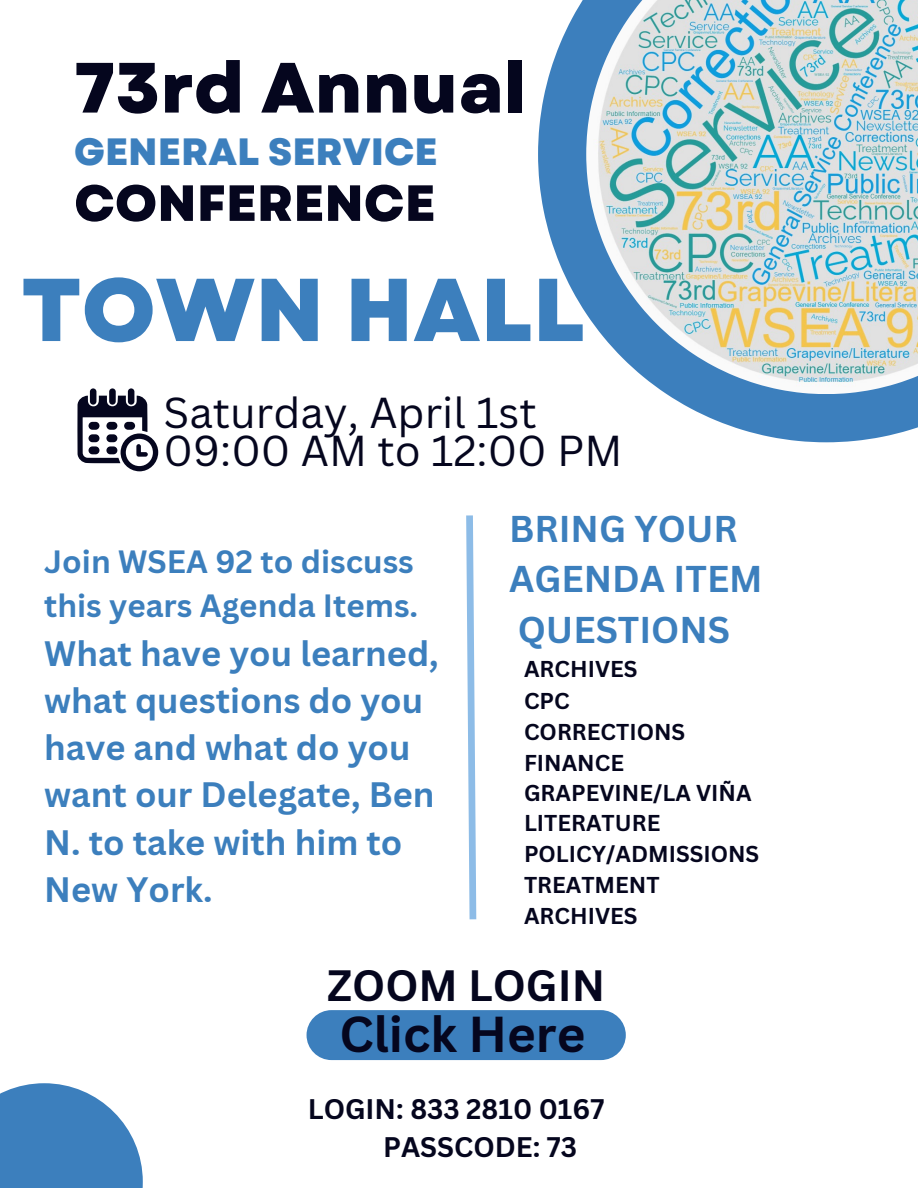
<style>
.page{position:relative;width:918px;height:1188px;background:#fff}
.page>*{position:absolute;margin:0;border:0;box-sizing:border-box;transform-origin:0 0}
.t1{font:800 88.95px "Garet";color:#3c7fbd}
.t2{font:800 70.95px "Garet";color:#05061e}
.t3{font:800 50.85px "Garet";color:#05061e}
.t4{font:700 49.2px "Canva Sans";color:#05061e}
.t5{font:700 42.75px "Canva Sans";color:#05061e}
.t6{font:42.15px/37.5px "Canva Sans";color:#05061e}
.t7{font:800 37.95px "Garet";color:#3c7fbd}
.t8{font:700 36.3px/50.7px "Canva Sans";color:#3c7fbd}
.t9{font:700 34.35px/47.2px "Canva Sans";color:#3c7fbd}
.t10{font:700 31.35px/43.8px "Canva Sans";color:#3c7fbd}
.t11{font:700 27.6px/38.5px "Canva Sans";color:#05061e}
.t12{font:700 22.35px/32.5px "Canva Sans";color:#05061e}
</style>
<div class="page">
<svg style="left:538px;top:0;width:380px;height:442px;fill:#3c7fbd"></svg>
<img style="left:586px;top:0;width:332px;height:394px">
<svg style="left:466px;top:515px;width:11px;height:405px"></svg>
<div style="left:90px;top:388px;width:6px;height:17px;background:#05061e;border-radius:3px"></div>
<div style="left:109px;top:388px;width:7px;height:17px;background:#05061e;border-radius:3px"></div>
<div style="left:128px;top:388px;width:6px;height:17px;background:#05061e;border-radius:3px"></div>
<svg style="left:77px;top:396px;width:81px;height:76px"></svg>
<div style="left:0;top:1083px;width:143px;height:105px;background:#3c7fbd"></div>
<div style="left:307px;top:1010px;width:319px;height:50px;background:#3c7fbd;border-radius:25px"></div>
<h2 class="t2" style="left:74px;top:37px;width:454px">73rd Annual</h2>
<p class="t7" style="left:74px;top:124px;width:365px">GENERAL SERVICE</p>
<h3 class="t3" style="left:74px;top:166px;width:363px">CONFERENCE</h3>
<h1 class="t1" style="left:21px;top:246px;width:565px">TOWN HALL</h1>
<p class="t6" style="left:164px;top:393px;width:461px">Saturday, April 1st<br>09:00 AM to 12:00 PM</p>
<p class="t10" style="left:44px;top:539px;width:376px">Join WSEA 92 to discuss this years Agenda Items.</p>
<p class="t9" style="left:44px;top:629px;width:396px">What have you learned, what questions do you have and what do you want our Delegate, Ben<br>N. to take with him to<br>New York.</p>
<p class="t8" style="left:509px;top:502px;width:255px">BRING YOUR<br>AGENDA ITEM<br>QUESTIONS</p>
<p class="t12" style="left:524px;top:652px;width:115px">ARCHIVES<br>CPC</p>
<p class="t12" style="left:524px;top:715px;width:163px">CORRECTIONS</p>
<p class="t12" style="left:524px;top:748px;width:229px;line-height:29.8px">FINANCE<br>GRAPEVINE/LA VIÑA</p>
<p class="t12" style="left:524px;top:806px;width:138px">LITERATURE</p>
<p class="t12" style="left:524px;top:838px;width:237px;line-height:31.2px">POLICY/ADMISSIONS<br>TREATMENT</p>
<p class="t12" style="left:524px;top:899px;width:115px">ARCHIVES</p>
<p class="t5" style="left:327px;top:955px;width:279px">ZOOM LOGIN</p>
<h3 class="t4" style="left:339px;top:999px;width:248px">Click Here</h3>
<p class="t11" style="left:383px;top:1089px;width:223px;text-indent:-75px">LOGIN: 833 2810 0167<br>PASSCODE: 73</p>
</div>
